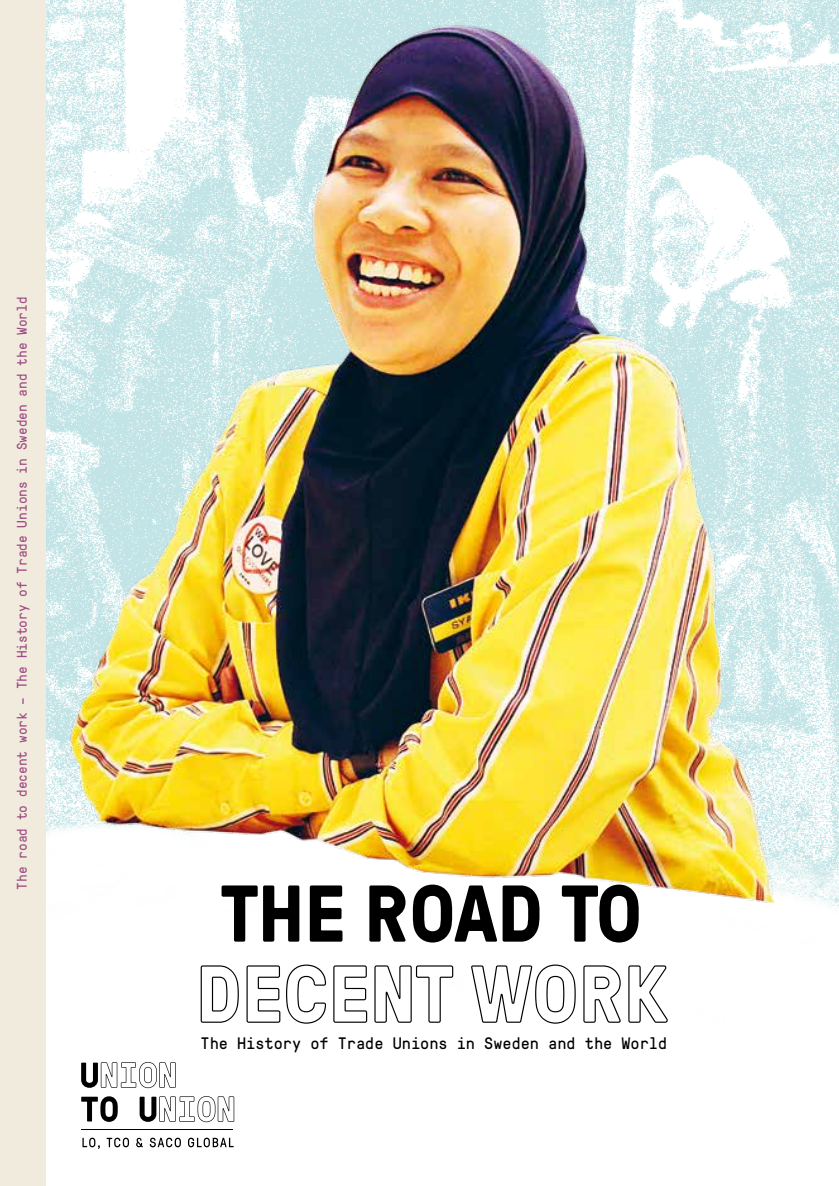
<style>
.page{position:relative;width:839px;height:1186px;background:#fff}
.page>*{position:absolute;margin:0;border:0;box-sizing:border-box;transform-origin:0 0}
.t1{font:700 80.15px "UTOUPRESSURAOUTLINE";color:#000}
.t2{font:700 80.15px "GT Pressura";color:#000}
.t3{font:16.62px "GT Pressura Mono";color:#000}
.t4{font:14px "GT Pressura Mono";color:#9f4d85}
</style>
<div class="page">
<img style="left:45px;top:0;width:793px;height:1174px">
<img style="left:69px;top:25px;width:704px;height:878px">
<svg style="left:82px;top:1137px;width:18px;height:12px"></svg>
<svg style="left:107px;top:1137px;width:22px;height:10px"></svg>
<svg style="left:136px;top:1137px;width:7px;height:10px"></svg>
<svg style="left:150px;top:1137px;width:31px;height:10px"></svg>
<svg style="left:188px;top:1137px;width:45px;height:10px"></svg>
<svg style="left:81px;top:1062px;width:95px;height:26px"></svg>
<svg style="left:81px;top:1096px;width:37px;height:26px"></svg>
<svg style="left:140px;top:1096px;width:94px;height:26px"></svg>
<hr style="left:81px;top:1129px;width:152px;height:1px;background:#000">
<div style="left:0;top:0;width:45px;height:1186px;background:#f1ebdd"></div>
<p class="t4" style="left:12px;top:889px;width:594px;rotate:-90deg">The road to decent work – The History of Trade Unions in Sweden and the World</p>
<h1 class="t2" style="left:221px;top:855px;width:422px">THE ROAD TO</h1>
<h1 class="t1" style="left:196px;top:935px;width:473px">DECENT WORK</h1>
<p class="t3" style="left:200px;top:1031px;width:468px">The History of Trade Unions in Sweden and the World</p>
</div>
